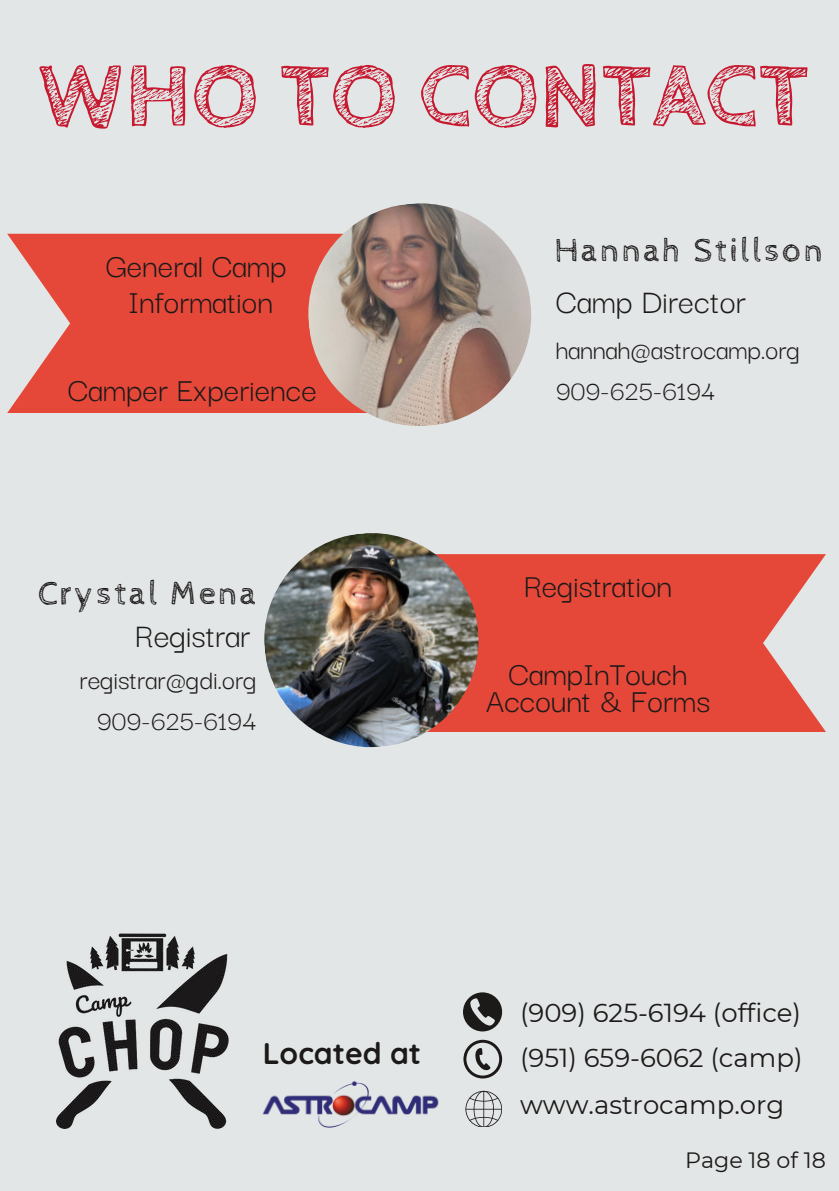
<style>
.page{position:relative;width:839px;height:1191px;background:#fff}
.page>*{position:absolute;margin:0;border:0;box-sizing:border-box;transform-origin:0 0}
.t1{font:700 94px "Cabin Sketch";color:#c61a31}
.t2{font:36px "Darker Grotesque";color:#1c1919}
.t3{font:35px/36px "Darker Grotesque";color:#1c1919;text-align:center}
.t4{font:33.6px "Cabin Sketch";letter-spacing:.07em;color:#1c1919}
.t5{font:700 30px "Quicksand";color:#1c1919}
.t6{font:29px/40.4px "Darker Grotesque";color:#1c1919}
.t7{font:26px/44.6px "Montserrat";color:#1c1919}
.t8{font:22.2px "Montserrat";color:#1c1919}
</style>
<div class="page">
<div style="left:0;top:0;width:838px;height:1191px;background:#e3e6e6"></div>
<svg style="left:7px;top:234px;width:295px;height:179px;background:#e4584b"></svg>
<img style="left:302px;top:203px;width:229px;height:223px">
<svg style="left:463px;top:992px;width:39px;height:39px"></svg>
<svg style="left:463px;top:1040px;width:39px;height:39px"></svg>
<svg style="left:465px;top:1091px;width:36px;height:36px"></svg>
<svg style="left:484px;top:554px;width:342px;height:178px;background:#e45648"></svg>
<img style="left:264px;top:533px;width:220px;height:215px">
<img style="left:262px;top:1081px;width:177px;height:47px">
<img style="left:56px;top:934px;width:173px;height:195px">
<h1 class="t1" style="left:39px;top:43px;width:772px">WHO TO CONTACT</h1>
<p class="t3" style="left:106px;top:245px;width:182px">General Camp<br>Information</p>
<p class="t3" style="left:68px;top:369px;width:251px">Camper Experience</p>
<p class="t4" style="left:39px;top:575px;width:219px">Crystal Mena</p>
<p class="t2" style="left:135px;top:609px;width:117px">Registrar</p>
<p class="t6" style="left:79px;top:658px;width:178px;text-align:center">registrar@gdi.org<br>909-625-6194</p>
<p class="t4" style="left:555px;top:232px;width:270px">Hannah Stillson</p>
<p class="t2" style="left:555px;top:275px;width:192px">Camp Director</p>
<p class="t6" style="left:555px;top:328px;width:245px">hannah@astrocamp.org<br>909-625-6194</p>
<p class="t3" style="left:523px;top:566px;width:150px">Registration</p>
<p class="t3" style="left:486px;top:659px;width:226px;line-height:27px">CampInTouch<br>Account &amp; Forms</p>
<p class="t5" style="left:263px;top:1030px;width:160px">Located at</p>
<p class="t7" style="left:520px;top:990px;width:284px">(909) 625-6194 (office) (951) 659-6062 (camp)</p>
<p class="t7" style="left:520px;top:1082px;width:266px">www.astrocamp.org</p>
<p class="t8" style="left:685px;top:1145px;width:142px">Page 18 of 18</p>
</div>
